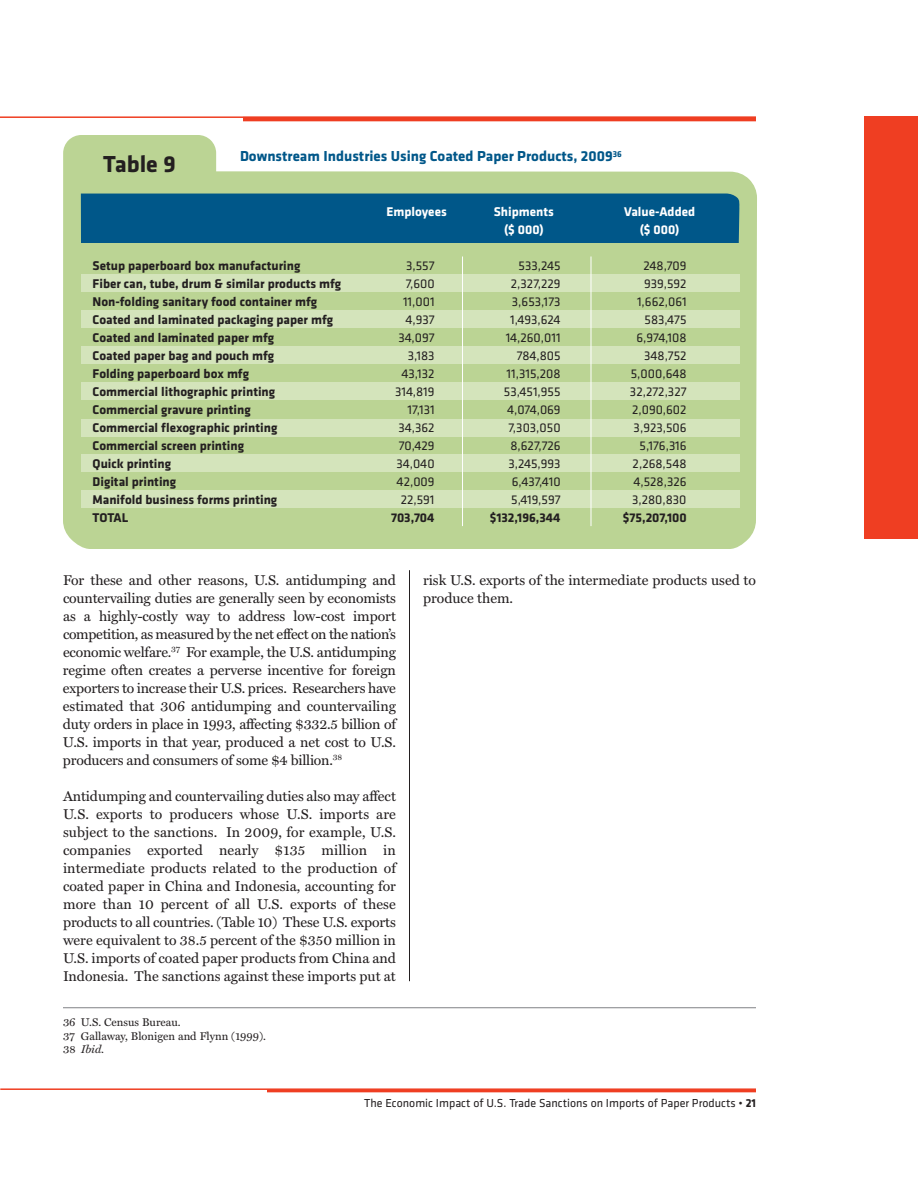
<style>
.page{position:relative;width:918px;height:1188px;background:#fff}
.page>*{position:absolute;margin:0;border:0;box-sizing:border-box;transform-origin:0 0}
.t1{font:700 24px "Klavika";color:#231f20}
.t2{font:700 15px "Klavika";color:#005789}
.t3{font:14.25px/18px "Miller Text";color:#231f20;text-align:justify}
.t4{font:700 13.2px "Klavika";color:#231f20}
.t5{font:13.2px "Klavika";color:#231f20}
.t6{font:700 13.2px "Klavika";color:#fff}
.t7{font:12px "Klavika";color:#231f20}
.t8{font:11.25px/13.5px "Miller Text";color:#231f20}
.s1{font-style:italic}
.s2{font-weight:300}
.s3{font-weight:700}
</style>
<div class="page">
<div style="left:864px;top:116px;width:54px;height:423px;background:#ef3e22"></div>
<hr style="left:0;top:116px;width:756px;height:2px;background:#ef3e22">
<hr style="left:243px;top:117px;width:513px;height:4px;background:#ef3e22">
<hr style="left:0;top:1088px;width:756px;height:2px;background:#ef3e22">
<hr style="left:267px;top:1089px;width:489px;height:3px;background:#ef3e22">
<hr style="left:409px;top:570px;width:1px;height:411px;background:#231f20">
<hr style="left:63px;top:1007px;width:693px;height:1px;background:#808285">
<svg style="left:63px;top:135px;width:694px;height:414px;background:#c2d8a0"></svg>
<div style="left:81px;top:454px;width:658px;height:18px;background:#d4e4bb"></div>
<div style="left:81px;top:490px;width:658px;height:18px;background:#d4e4bb"></div>
<div style="left:81px;top:194px;width:659px;height:49px;background:#005789"></div>
<div style="left:81px;top:274px;width:658px;height:18px;background:#d4e4bb"></div>
<div style="left:81px;top:310px;width:658px;height:18px;background:#d4e4bb"></div>
<div style="left:81px;top:346px;width:658px;height:18px;background:#d4e4bb"></div>
<div style="left:81px;top:382px;width:658px;height:18px;background:#d4e4bb"></div>
<div style="left:81px;top:419px;width:658px;height:18px;background:#d4e4bb"></div>
<hr style="left:462px;top:256px;width:1px;height:270px;background:#fff">
<hr style="left:591px;top:256px;width:1px;height:270px;background:#fff">
<h1 class="t1" style="left:103px;top:155px;width:74px">Table 9</h1>
<p class="t2" style="left:240px;top:151px;width:383px">Downstream Industries Using Coated Paper Products, 2009<sup>36</sup></p>
<p class="t6" style="left:386px;top:207px;width:62px">Employees</p>
<p class="t6" style="left:494px;top:207px;width:62px">Shipments</p>
<p class="t6" style="left:624px;top:207px;width:73px">Value-Added</p>
<p class="t6" style="left:504px;top:225px;width:41px">($ 000)</p>
<p class="t6" style="left:640px;top:225px;width:41px">($ 000)</p>
<p class="t4" style="left:93px;top:261px;width:209px">Setup paperboard box manufacturing</p>
<p class="t5" style="left:406px;top:261px;width:30px">3,557</p>
<p class="t5" style="left:519px;top:261px;width:44px">533,245</p>
<p class="t5" style="left:644px;top:261px;width:45px">248,709</p>
<p class="t4" style="left:93px;top:279px;width:250px">Fiber can, tube, drum &amp; similar products mfg</p>
<p class="t5" style="left:406px;top:279px;width:30px">7,600</p>
<p class="t5" style="left:511px;top:279px;width:51px">2,327,229</p>
<p class="t5" style="left:644px;top:279px;width:44px">939,592</p>
<p class="t4" style="left:93px;top:297px;width:226px">Non-folding sanitary food container mfg</p>
<p class="t5" style="left:403px;top:297px;width:33px">11,001</p>
<p class="t5" style="left:512px;top:297px;width:50px">3,653,173</p>
<p class="t5" style="left:637px;top:297px;width:51px">1,662,061</p>
<p class="t4" style="left:93px;top:315px;width:242px">Coated and laminated packaging paper mfg</p>
<p class="t5" style="left:406px;top:315px;width:30px">4,937</p>
<p class="t5" style="left:510px;top:315px;width:52px">1,493,624</p>
<p class="t5" style="left:645px;top:315px;width:44px">583,475</p>
<p class="t4" style="left:93px;top:333px;width:183px">Coated and laminated paper mfg</p>
<p class="t5" style="left:398px;top:333px;width:38px">34,097</p>
<p class="t5" style="left:506px;top:333px;width:56px">14,260,011</p>
<p class="t5" style="left:636px;top:333px;width:52px">6,974,108</p>
<p class="t4" style="left:93px;top:351px;width:183px">Coated paper bag and pouch mfg</p>
<p class="t5" style="left:408px;top:351px;width:28px">3,183</p>
<p class="t5" style="left:517px;top:351px;width:45px">784,805</p>
<p class="t5" style="left:644px;top:351px;width:44px">348,752</p>
<p class="t4" style="left:93px;top:369px;width:158px">Folding paperboard box mfg</p>
<p class="t5" style="left:401px;top:369px;width:35px">43,132</p>
<p class="t5" style="left:507px;top:369px;width:55px">11,315,208</p>
<p class="t5" style="left:631px;top:369px;width:57px">5,000,648</p>
<p class="t4" style="left:93px;top:387px;width:184px">Commercial lithographic printing</p>
<p class="t5" style="left:395px;top:387px;width:41px">314,819</p>
<p class="t5" style="left:504px;top:387px;width:58px">53,451,955</p>
<p class="t5" style="left:630px;top:387px;width:58px">32,272,327</p>
<p class="t4" style="left:93px;top:405px;width:160px">Commercial gravure printing</p>
<p class="t5" style="left:408px;top:405px;width:29px">17,131</p>
<p class="t5" style="left:507px;top:405px;width:55px">4,074,069</p>
<p class="t5" style="left:632px;top:405px;width:56px">2,090,602</p>
<p class="t4" style="left:93px;top:423px;width:186px">Commercial flexographic printing</p>
<p class="t5" style="left:399px;top:423px;width:38px">34,362</p>
<p class="t5" style="left:509px;top:423px;width:54px">7,303,050</p>
<p class="t5" style="left:634px;top:423px;width:54px">3,923,506</p>
<p class="t4" style="left:93px;top:441px;width:153px">Commercial screen printing</p>
<p class="t5" style="left:399px;top:441px;width:37px">70,429</p>
<p class="t5" style="left:510px;top:441px;width:52px">8,627,726</p>
<p class="t5" style="left:640px;top:441px;width:49px">5,176,316</p>
<p class="t4" style="left:93px;top:459px;width:80px">Quick printing</p>
<p class="t5" style="left:397px;top:459px;width:40px">34,040</p>
<p class="t5" style="left:508px;top:459px;width:54px">3,245,993</p>
<p class="t5" style="left:633px;top:459px;width:55px">2,268,548</p>
<p class="t4" style="left:93px;top:477px;width:85px">Digital printing</p>
<p class="t5" style="left:397px;top:477px;width:39px">42,009</p>
<p class="t5" style="left:512px;top:477px;width:50px">6,437,410</p>
<p class="t5" style="left:634px;top:477px;width:55px">4,528,326</p>
<p class="t4" style="left:93px;top:495px;width:186px">Manifold business forms printing</p>
<p class="t5" style="left:401px;top:495px;width:35px">22,591</p>
<p class="t5" style="left:511px;top:495px;width:51px">5,419,597</p>
<p class="t5" style="left:632px;top:495px;width:56px">3,280,830</p>
<p class="t4" style="left:93px;top:513px;width:37px">TOTAL</p>
<p class="t4" style="left:391px;top:513px;width:45px">703,704</p>
<p class="t4" style="left:490px;top:513px;width:72px">$132,196,344</p>
<p class="t4" style="left:623px;top:513px;width:65px">$75,207,100</p>
<p class="t3" style="left:63px;top:572px;width:335px">For these and other reasons, U.S. antidumping and countervailing duties are generally seen by economists as a highly-costly way to address low-cost import competition, as measured by the net effect on the nation’s economic welfare.<sup>37</sup> For example, the U.S. antidumping regime often creates a perverse incentive for foreign exporters to increase their U.S. prices. Researchers have estimated that 306 antidumping and countervailing duty orders in place in 1993, affecting $332.5 billion of U.S. imports in that year, produced a net cost to U.S. producers and consumers of some $4 billion.<sup>38</sup></p>
<p class="t3" style="left:63px;top:788px;width:335px">Antidumping and countervailing duties also may affect U.S. exports to producers whose U.S. imports are subject to the sanctions. In 2009, for example, U.S. companies exported nearly $135 million in intermediate products related to the production of coated paper in China and Indonesia, accounting for more than 10 percent of all U.S. exports of these products to all countries. (Table 10) These U.S. exports were equivalent to 38.5 percent of the $350 million in U.S. imports of coated paper products from China and Indonesia. The sanctions against these imports put at</p>
<p class="t8" style="left:63px;top:1016px;width:205px">36 U.S. Census Bureau.<br>37 Gallaway, Blonigen and Flynn (1999).<br>38 <span class="s1">Ibid.</span></p>
<p class="t3" style="left:423px;top:572px;width:335px">risk U.S. exports of the intermediate products used to produce them.</p>
<p class="t7" style="left:364px;top:1099px;width:393px">The Economic Impact of U.S. Trade Sanctions on Imports of Paper Products <span class="s2">•</span> <span class="s3">21</span></p>
</div>
